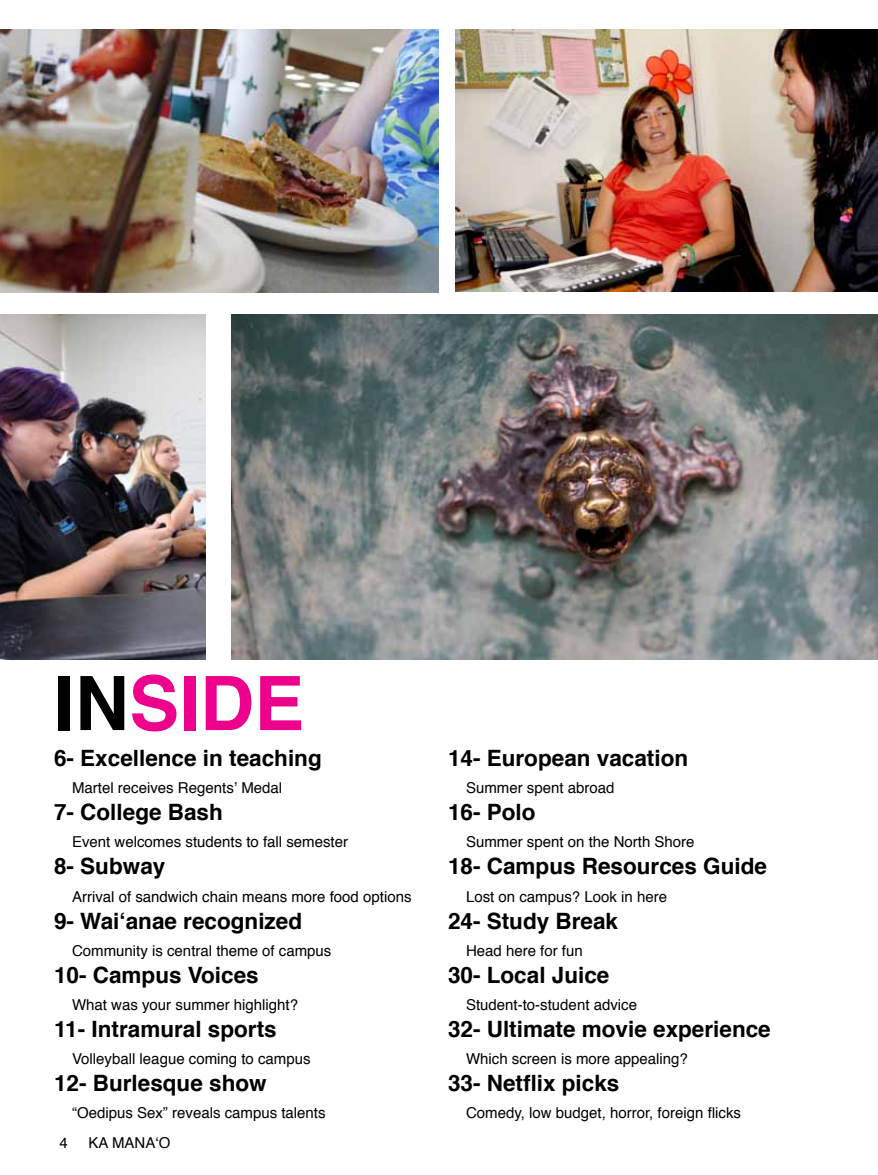
<style>
.page{position:relative;width:878px;height:1175px;background:#fff}
.page>*{position:absolute;margin:0;border:0;box-sizing:border-box;transform-origin:0 0}
.t1{font:700 75px "Helvetica";color:#ec008c}
.t2{font:700 22.5px "Helvetica";color:#000}
.t3{font:15px "Helvetica";color:#000}
.s1{color:#000}
</style>
<div class="page">
<img style="left:0;top:315px;width:206px;height:344px">
<img style="left:231px;top:315px;width:647px;height:344px">
<img style="left:0;top:29px;width:439px;height:264px">
<img style="left:455px;top:29px;width:423px;height:263px">
<h1 class="t1" style="left:54px;top:643px;width:252px"><span class="s1">IN</span>SIDE</h1>
<h2 class="t2" style="left:54px;top:740px;width:269px">6- Excellence in teaching</h2>
<p class="t3" style="left:72px;top:776px;width:212px">Martel receives Regents’ Medal</p>
<h2 class="t2" style="left:54px;top:794px;width:170px">7- College Bash</h2>
<p class="t3" style="left:72px;top:830px;width:277px">Event welcomes students to fall semester</p>
<h2 class="t2" style="left:54px;top:848px;width:113px">8- Subway</h2>
<p class="t3" style="left:72px;top:884px;width:341px">Arrival of sandwich chain means more food options</p>
<h2 class="t2" style="left:54px;top:902px;width:249px">9- Wai‘anae recognized</h2>
<p class="t3" style="left:72px;top:938px;width:261px">Community is central theme of campus</p>
<h2 class="t2" style="left:54px;top:956px;width:206px">10- Campus Voices</h2>
<p class="t3" style="left:72px;top:992px;width:227px">What was your summer highlight?</p>
<h2 class="t2" style="left:54px;top:1010px;width:224px">11- Intramural sports</h2>
<p class="t3" style="left:72px;top:1046px;width:240px">Volleyball league coming to campus</p>
<h2 class="t2" style="left:54px;top:1064px;width:214px">12- Burlesque show</h2>
<p class="t3" style="left:72px;top:1100px;width:255px">“Oedipus Sex” reveals campus talents</p>
<p class="t3" style="left:59px;top:1131px;width:10px">4</p>
<p class="t3" style="left:89px;top:1131px;width:83px">KA MANA‘O</p>
<h2 class="t2" style="left:448px;top:740px;width:242px">14- European vacation</h2>
<p class="t3" style="left:466px;top:776px;width:150px">Summer spent abroad</p>
<h2 class="t2" style="left:448px;top:794px;width:89px">16- Polo</h2>
<p class="t3" style="left:466px;top:830px;width:230px">Summer spent on the North Shore</p>
<h2 class="t2" style="left:448px;top:848px;width:320px">18- Campus Resources Guide</h2>
<p class="t3" style="left:466px;top:884px;width:202px">Lost on campus? Look in here</p>
<h2 class="t2" style="left:448px;top:902px;width:172px">24- Study Break</h2>
<p class="t3" style="left:466px;top:938px;width:118px">Head here for fun</p>
<h2 class="t2" style="left:448px;top:956px;width:163px">30- Local Juice</h2>
<p class="t3" style="left:466px;top:992px;width:172px">Student-to-student advice</p>
<h2 class="t2" style="left:448px;top:1010px;width:324px">32- Ultimate movie experience</h2>
<p class="t3" style="left:466px;top:1046px;width:223px">Which screen is more appealing?</p>
<h2 class="t2" style="left:448px;top:1064px;width:173px">33- Netflix picks</h2>
<p class="t3" style="left:466px;top:1100px;width:276px">Comedy, low budget, horror, foreign flicks</p>
</div>
